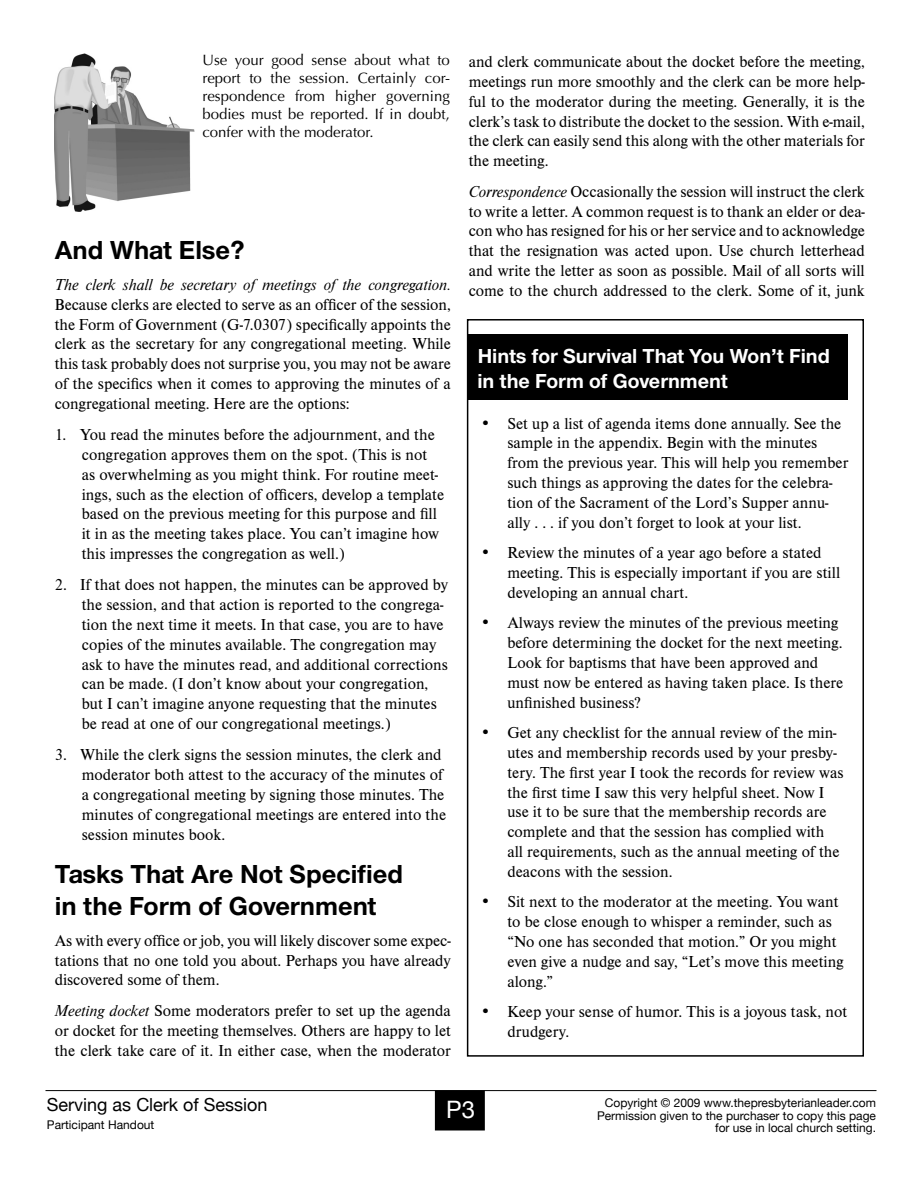
<style>
.page{position:relative;width:918px;height:1188px;background:#fff}
.page>*{position:absolute;margin:0;border:0;box-sizing:border-box;transform-origin:0 0}
.t1{font:700 27px/32.4px "Nimbus Sans Novus T";color:#000}
.t2{font:24px "Helvetica Neue";color:#fff}
.t3{font:700 21px/25.2px "Nimbus Sans Novus T";color:#fff}
.t4{font:18px "Helvetica Neue";color:#000}
.t5{font:16.5px/19.8px "Nimbus Roman D";color:#000}
.t6{font:italic 16.5px "Nimbus Roman D";letter-spacing:-.005em;color:#000}
.t7{font:15px/18px "Optima";color:#000;text-align:justify}
.t8{font:12px/12.8px "Helvetica Neue";color:#000;text-align:right}
.s1{font-style:italic}
</style>
<div class="page">
<hr style="left:45px;top:1090px;width:831px;height:1px;background:#000">
<div style="left:436px;top:1091px;width:48px;height:39px;background:#000"></div>
<div style="left:435px;top:1090px;width:50px;height:41px;border:2px solid #000"></div>
<img style="left:54px;top:54px;width:141px;height:157px">
<div style="left:467px;top:319px;width:397px;height:738px;border:2px solid #000"></div>
<div style="left:467px;top:334px;width:380px;height:66px;background:#000"></div>
<p class="t7" style="left:202px;top:52px;width:249px">Use your good sense about what to report to the session. Certainly cor&shy;respondence from higher governing bodies must be reported. If in doubt, confer with the moderator.</p>
<h1 class="t1" style="left:55px;top:236px;width:191px">And What Else?</h1>
<p class="t6" style="left:55px;top:279px;width:398px">The clerk shall be secretary of meetings of the congregation.</p>
<p class="t5" style="left:55px;top:296px;width:398px;text-align:justify">Because clerks are elected to serve as an officer of the session, the Form of Government (G-7.0307) specifically appoints the clerk as the secretary for any congregational meeting. While this task probably does not surprise you, you may not be aware of the specifics when it comes to approving the minutes of a congregational meeting. Here are the options:</p>
<p class="t5" style="left:82px;top:426px;width:364px;text-indent:-27px">1. You read the minutes before the adjournment, and the congregation approves them on the spot. (This is not as overwhelming as you might think. For routine meet&shy;ings, such as the election of officers, develop a template based on the previous meeting for this purpose and fill it in as the meeting takes place. You can’t imagine how this impresses the congregation as well.)</p>
<p class="t5" style="left:82px;top:576px;width:368px;text-indent:-27px">2. If that does not happen, the minutes can be approved by the session, and that action is reported to the congrega&shy;tion the next time it meets. In that case, you are to have copies of the minutes available. The congregation may ask to have the minutes read, and additional corrections can be made. (I don’t know about your congregation, but I can’t imagine anyone requesting that the minutes be read at one of our congregational meetings.)</p>
<p class="t5" style="left:82px;top:746px;width:366px;text-indent:-27px">3. While the clerk signs the session minutes, the clerk and moderator both attest to the accuracy of the minutes of a congregational meeting by signing those minutes. The minutes of congregational meetings are entered into the session minutes book.</p>
<h1 class="t1" style="left:55px;top:860px;width:350px">Tasks That Are Not Specified in the Form of Government</h1>
<p class="t5" style="left:55px;top:931px;width:398px;text-align:justify">As with every office or job, you will likely discover some expec&shy;tations that no one told you about. Perhaps you have already discovered some of them.</p>
<p class="t5" style="left:55px;top:1002px;width:398px;text-align:justify"><span class="s1">Meeting docket</span> Some moderators prefer to set up the agenda or docket for the meeting themselves. Others are happy to let the clerk take care of it. In either case, when the moderator</p>
<p class="t5" style="left:469px;top:53px;width:398px;text-align:justify">and clerk communicate about the docket before the meeting, meetings run more smoothly and the clerk can be more help&shy;ful to the moderator during the meeting. Generally, it is the clerk’s task to distribute the docket to the session. With e-mail, the clerk can easily send this along with the other materials for the meeting.</p>
<p class="t5" style="left:469px;top:182px;width:398px;text-align:justify"><span class="s1">Correspondence</span> Occasionally the session will instruct the clerk to write a letter. A common request is to thank an elder or dea&shy;con who has resigned for his or her service and to acknowledge that the resignation was acted upon. Use church letterhead and write the letter as soon as possible. Mail of all sorts will come to the church addressed to the clerk. Some of it, junk</p>
<p class="t3" style="left:477px;top:345px;width:354px">Hints for Survival That You Won’t Find in the Form of Government</p>
<p class="t5" style="left:507px;top:414px;width:343px;text-indent:-26px">• Set up a list of agenda items done annually. See the sample in the appendix. Begin with the minutes from the previous year. This will help you remember such things as approving the dates for the celebra&shy;tion of the Sacrament of the Lord’s Supper annu&shy;ally . . . if you don’t forget to look at your list.</p>
<p class="t5" style="left:507px;top:544px;width:334px;text-indent:-26px">• Review the minutes of a year ago before a stated meeting. This is especially important if you are still developing an annual chart.</p>
<p class="t5" style="left:507px;top:614px;width:337px;text-indent:-26px">• Always review the minutes of the previous meeting before determining the docket for the next meeting.<br>Look for baptisms that have been approved and must now be entered as having taken place. Is there unfinished business?</p>
<p class="t5" style="left:507px;top:724px;width:338px;text-indent:-26px">• Get any checklist for the annual review of the min&shy;utes and membership records used by your presby&shy;tery. The first year I took the records for review was the first time I saw this very helpful sheet. Now I use it to be sure that the membership records are complete and that the session has complied with all requirements, such as the annual meeting of the deacons with the session.</p>
<p class="t5" style="left:507px;top:893px;width:338px;text-indent:-26px">• Sit next to the moderator at the meeting. You want to be close enough to whisper a reminder, such as “No one has seconded that motion.” Or you might even give a nudge and say, “Let’s move this meeting along.”</p>
<p class="t5" style="left:507px;top:1003px;width:341px;text-indent:-26px">• Keep your sense of humor. This is a joyous task, not drudgery.</p>
<p class="t4" style="left:47px;top:1094px;width:222px">Serving as Clerk of Session</p>
<p class="t8" style="left:47px;top:1118px;width:109px">Participant Handout</p>
<h2 class="t2" style="left:446px;top:1095px;width:30px">P3</h2>
<p class="t8" style="left:597px;top:1096px;width:280px">Copyright © 2009 www.thepresbyterianleader.com<br>Permission given to the purchaser to copy this page for use in local church setting.</p>
</div>
